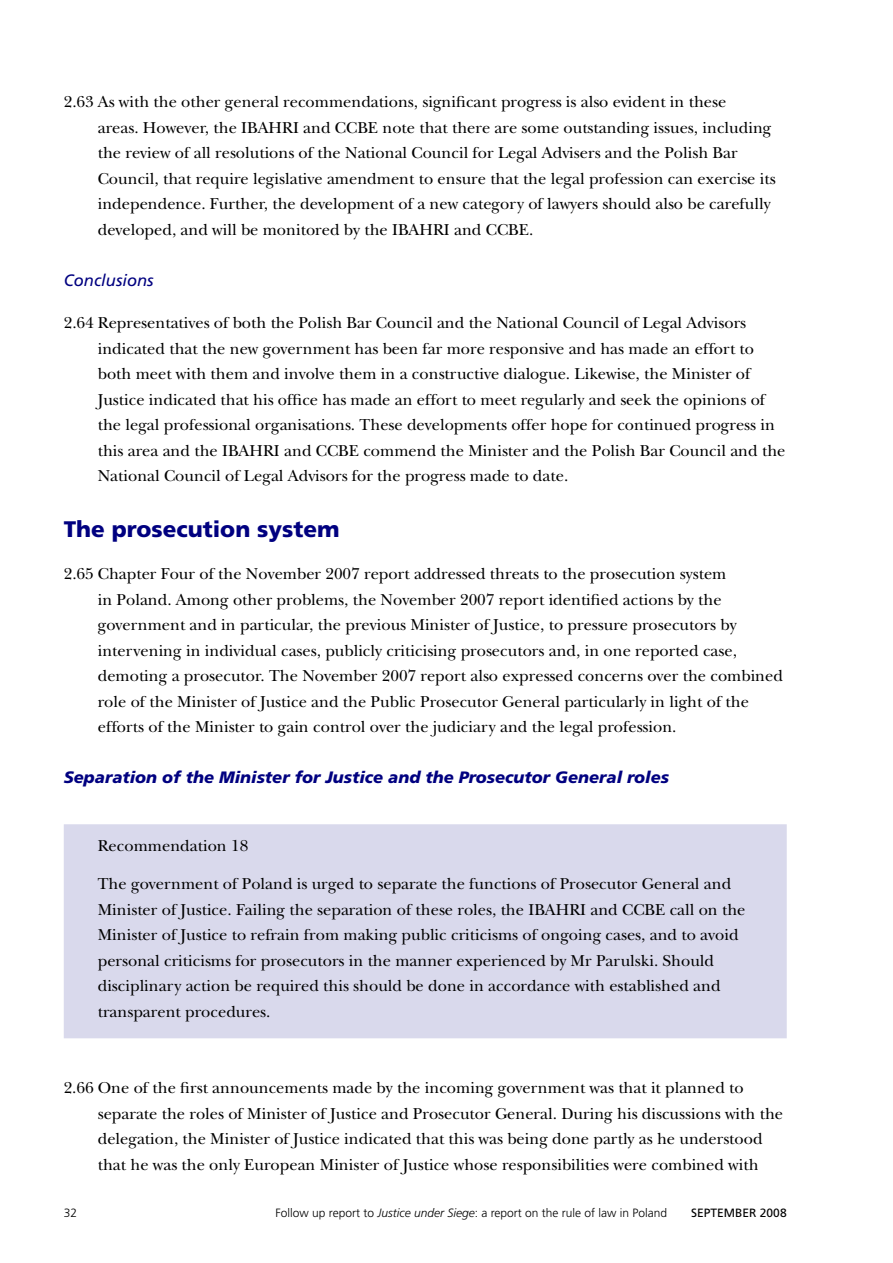
<style>
.page{position:relative;width:893px;height:1263px;background:#fff}
.page>*{position:absolute;margin:0;border:0;box-sizing:border-box;transform-origin:0 0}
.t1{font:900 22.5px "Frutiger";color:#000080}
.t2{font:16.5px/25.5px "New Baskerville";color:#000}
.t3{font:italic 900 16.5px "Frutiger";color:#000080}
.t4{font:italic 16.5px "Frutiger";color:#000080}
.t5{font:300 12px "Frutiger";color:#000}
.t6{font:12px "Frutiger";color:#000}
.s1{font-style:italic}
</style>
<div class="page">
<div style="left:65px;top:825px;width:721px;height:212px;background:#d9d9ec"></div>
<div style="left:64px;top:824px;width:723px;height:214px;border:2px solid #d9d9ec"></div>
<p class="t2" style="left:98px;top:89px;width:679px;text-indent:-34px">2.63 As with the other general recommendations, significant progress is also evident in these<br>areas. However, the IBAHRI and CCBE note that there are some outstanding issues, including the review of all resolutions of the National Council for Legal Advisers and the Polish Bar Council, that require legislative amendment to ensure that the legal profession can exercise its independence. Further, the development of a new category of lawyers should also be carefully developed, and will be monitored by the IBAHRI and CCBE.</p>
<p class="t4" style="left:64px;top:270px;width:91px">Conclusions</p>
<p class="t2" style="left:98px;top:310px;width:689px;text-indent:-34px">2.64 Representatives of both the Polish Bar Council and the National Council of Legal Advisors indicated that the new government has been far more responsive and has made an effort to both meet with them and involve them in a constructive dialogue. Likewise, the Minister of Justice indicated that his office has made an effort to meet regularly and seek the opinions of the legal professional organisations. These developments offer hope for continued progress in this area and the IBAHRI and CCBE commend the Minister and the Polish Bar Council and the National Council of Legal Advisors for the progress made to date.</p>
<h1 class="t1" style="left:64px;top:515px;width:277px">The prosecution system</h1>
<p class="t2" style="left:98px;top:561px;width:687px;text-indent:-34px">2.65 Chapter Four of the November 2007 report addressed threats to the prosecution system<br>in Poland. Among other problems, the November 2007 report identified actions by the government and in particular, the previous Minister of Justice, to pressure prosecutors by intervening in individual cases, publicly criticising prosecutors and, in one reported case, demoting a prosecutor. The November 2007 report also expressed concerns over the combined role of the Minister of Justice and the Public Prosecutor General particularly in light of the efforts of the Minister to gain control over the judiciary and the legal profession.</p>
<p class="t3" style="left:64px;top:767px;width:607px">Separation of the Minister for Justice and the Prosecutor General roles</p>
<p class="t2" style="left:98px;top:833px;width:152px">Recommendation 1 8</p>
<p class="t2" style="left:98px;top:871px;width:649px">The government of Poland is urged to separate the functions of Prosecutor General and Minister of Justice. Failing the separation of these roles, the IBAHRI and CCBE call on the Minister of Justice to refrain from making public criticisms of ongoing cases, and to avoid personal criticisms for prosecutors in the manner experienced by Mr Parulski. Should disciplinary action be required this should be done in accordance with established and transparent procedures.</p>
<p class="t2" style="left:98px;top:1075px;width:687px;text-indent:-34px">2.66 One of the first announcements made by the incoming government was that it planned to separate the roles of Minister of Justice and Prosecutor General. During his discussions with the delegation, the Minister of Justice indicated that this was being done partly as he understood that he was the only European Minister of Justice whose responsibilities were combined with</p>
<p class="t5" style="left:64px;top:1206px;width:15px">32</p>
<p class="t5" style="left:276px;top:1206px;width:393px">Follow up report to <span class="s1">Justice under Siege</span>: a report on the rule of law in Poland</p>
<p class="t6" style="left:691px;top:1206px;width:97px">SEPTEMBER 2008</p>
</div>
